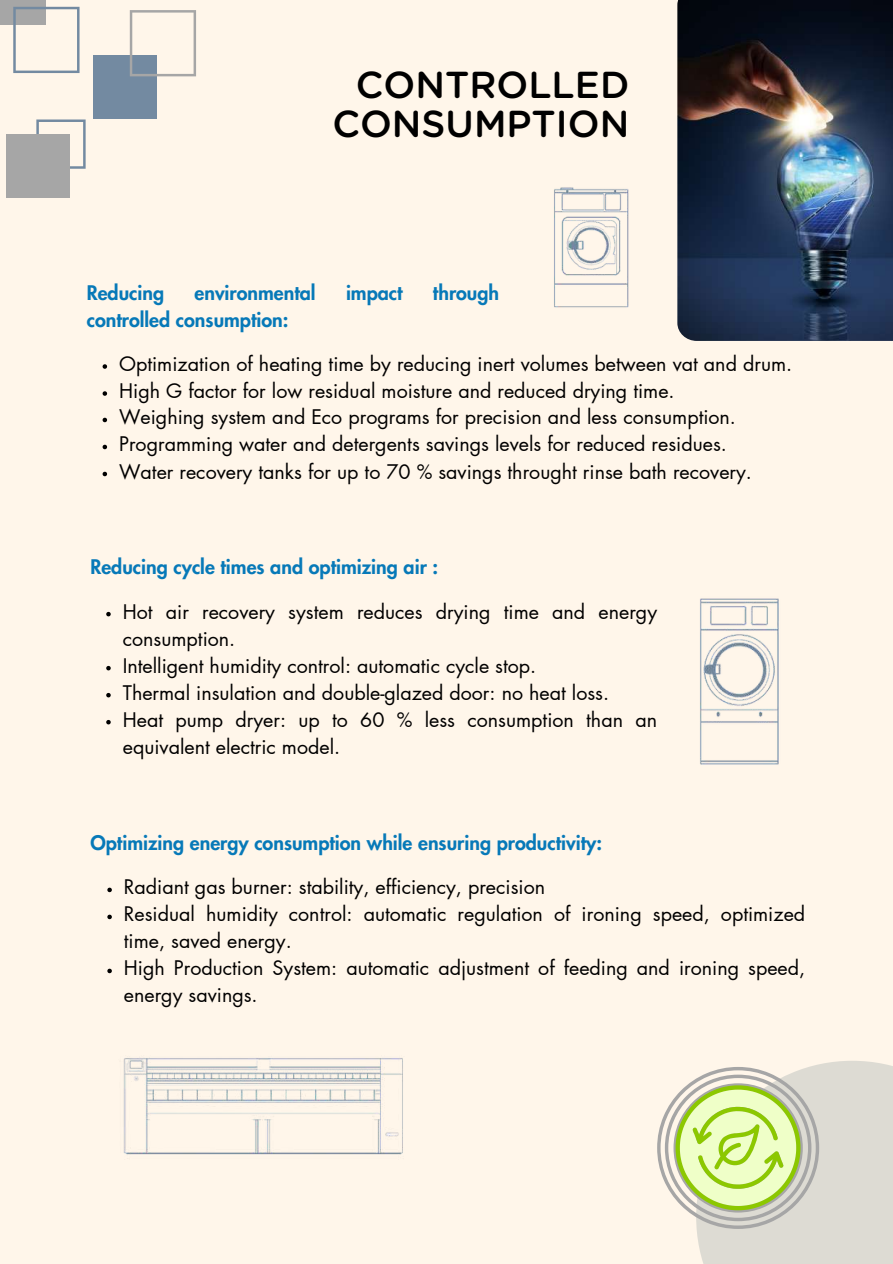
<style>
.page{position:relative;width:893px;height:1264px;background:#fff}
.page>*{position:absolute;margin:0;border:0;box-sizing:border-box;transform-origin:0 0}
.t1{font:500 37.5px/39.3px "Gotham Rounded";color:#000;text-align:right}
.t2{font:19.65px/27px "Futura LT Pro";color:#000}
.t3{font:800 19.65px "Futura LT Pro";color:#0779b8}
</style>
<div class="page">
<div style="left:0;top:0;width:892px;height:1263px;background:#fff6ea"></div>
<div style="left:0;top:0;width:46px;height:25px;background:#a6a6a6"></div>
<div style="left:93px;top:55px;width:64px;height:64px;background:#738aa1"></div>
<svg style="left:13px;top:7px;width:66px;height:66px"></svg>
<svg style="left:36px;top:119px;width:50px;height:50px"></svg>
<svg style="left:130px;top:10px;width:66px;height:66px"></svg>
<div style="left:6px;top:134px;width:63px;height:64px;background:#a6a6a6"></div>
<img style="left:677px;top:0;width:215px;height:341px">
<img style="left:554px;top:187px;width:75px;height:121px">
<img style="left:700px;top:598px;width:79px;height:167px">
<img style="left:123px;top:1057px;width:280px;height:98px">
<div style="left:696px;top:1060px;width:196px;height:203px;background:#dddbd3"></div>
<svg style="left:657px;top:1066px;width:162px;height:162px"></svg>
<svg style="left:103px;top:364px;width:4px;height:5px"></svg>
<svg style="left:103px;top:391px;width:4px;height:5px"></svg>
<svg style="left:106px;top:612px;width:5px;height:4px"></svg>
<svg style="left:106px;top:666px;width:5px;height:4px"></svg>
<svg style="left:106px;top:693px;width:5px;height:4px"></svg>
<svg style="left:106px;top:720px;width:5px;height:4px"></svg>
<svg style="left:103px;top:418px;width:4px;height:4px"></svg>
<svg style="left:103px;top:445px;width:4px;height:4px"></svg>
<svg style="left:103px;top:472px;width:4px;height:4px"></svg>
<svg style="left:107px;top:887px;width:5px;height:5px"></svg>
<svg style="left:107px;top:914px;width:5px;height:5px"></svg>
<svg style="left:107px;top:968px;width:5px;height:5px"></svg>
<h1 class="t1" style="left:332px;top:67px;width:298px">CONTROLLED<br>CONSUMPTION</h1>
<p class="t3" style="left:87px;top:283px;width:79px">Reducing</p>
<p class="t3" style="left:194px;top:283px;width:123px">environmental</p>
<p class="t3" style="left:346px;top:283px;width:58px">impact</p>
<p class="t3" style="left:433px;top:283px;width:68px">through</p>
<p class="t3" style="left:87px;top:310px;width:203px">controlled consumption:</p>
<p class="t2" style="left:119px;top:351px;width:674px">Optimization of heating time by reducing inert volumes between vat and drum.<br>High G factor for low residual moisture and reduced drying time.</p>
<p class="t2" style="left:119px;top:404px;width:634px">Weighing system and Eco programs for precision and less consumption.<br>Programming water and detergents savings levels for reduced residues.<br>Water recovery tanks for up to 70 % savings throught rinse bath recovery.</p>
<p class="t3" style="left:90px;top:558px;width:349px">Reducing cycle times and optimizing air :</p>
<p class="t2" style="left:123px;top:598px;width:536px">Hot air recovery system reduces drying time and energy consumption.<br>Intelligent humidity control: automatic cycle stop.<br>Thermal insulation and double-glazed door: no heat loss.<br>Heat pump dryer: up to 60 % less consumption than an equivalent electric model.</p>
<p class="t3" style="left:90px;top:833px;width:513px">Optimizing energy consumption while ensuring productivity:</p>
<p class="t2" style="left:124px;top:874px;width:682px">Radiant gas burner: stability, efficiency, precision<br>Residual humidity control: automatic regulation of ironing speed, optimized time, saved energy.<br>High Production System: automatic adjustment of feeding and ironing speed, energy savings.</p>
</div>
